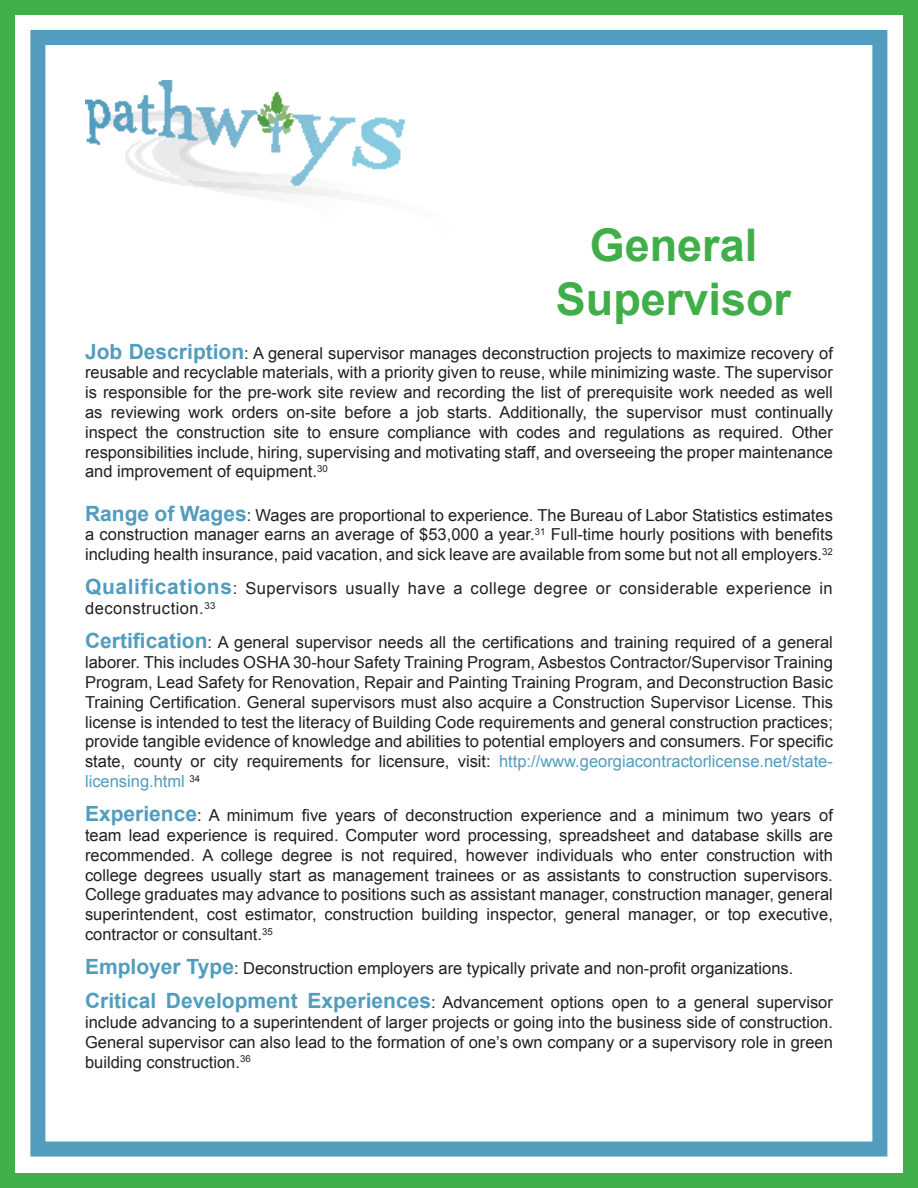
<style>
.page{position:relative;width:918px;height:1188px;background:#fff}
.page>*{position:absolute;margin:0;border:0;box-sizing:border-box;transform-origin:0 0}
.t1{font:700 45px/54px "Arial";color:#40ae49;text-align:center}
.t2{font:16.5px/19.8px "Arial";color:#231f20;text-align:justify}
.t3{font:16.5px/19.8px "Arial";letter-spacing:.03em;color:#231f20}
.s1{font-weight:700;font-size:21px;color:#529cbe}
.s2{color:#529cbe}
</style>
<div class="page">
<div style="left:0;top:0;width:918px;height:1188px;border:15px solid #40ae49"></div>
<div style="left:30px;top:30px;width:857px;height:1127px;border:15px solid #529cbe"></div>
<svg style="left:917px;top:0;width:1px;height:1188px"></svg>
<img style="left:85px;top:80px;width:321px;height:119px">
<h1 class="t1" style="left:556px;top:220px;width:237px">General<br>Supervisor</h1>
<p class="t2" style="left:85px;top:343px;width:749px"><span class="s1">Job Description</span>: A general supervisor manages deconstruction projects to maximize recovery of reusable and recyclable materials, with a priority given to reuse, while minimizing waste. The supervisor is responsible for the pre-work site review and recording the list of prerequisite work needed as well as reviewing work orders on-site before a job starts. Additionally, the supervisor must continually inspect the construction site to ensure compliance with codes and regulations as required. Other responsibilities include, hiring, supervising and motivating staff, and overseeing the proper maintenance and improvement of equipment.<sup>30</sup></p>
<p class="t2" style="left:85px;top:505px;width:749px"><span class="s1">Range of Wages</span>: Wages are proportional to experience. The Bureau of Labor Statistics estimates a construction manager earns an average of $53,000 a year.<sup>31</sup> Full-time hourly positions with benefits including health insurance, paid vacation, and sick leave are available from some but not all employers.<sup>32</sup></p>
<p class="t3" style="left:85px;top:579px;width:749px"><span class="s1">Qualifications</span>: Supervisors usually have a college degree or considerable experience in deconstruction.<sup>33</sup></p>
<p class="t2" style="left:85px;top:633px;width:749px"><span class="s1">Certification</span>: A general supervisor needs all the certifications and training required of a general laborer. This includes OSHA 30-hour Safety Training Program, Asbestos Contractor/Supervisor Training Program, Lead Safety for Renovation, Repair and Painting Training Program, and Deconstruction Basic Training Certification. General supervisors must also acquire a Construction Supervisor License. This license is intended to test the literacy of Building Code requirements and general construction practices; provide tangible evidence of knowledge and abilities to potential employers and consumers. For specific state, county or city requirements for licensure, visit: <span class="s2">http://www.georgiacontractorlicense.net/state&shy;licensing.html</span> <sup>34</sup></p>
<p class="t2" style="left:85px;top:806px;width:749px"><span class="s1">Experience</span>: A minimum five years of deconstruction experience and a minimum two years of team lead experience is required. Computer word processing, spreadsheet and database skills are recommended. A college degree is not required, however individuals who enter construction with college degrees usually start as management trainees or as assistants to construction supervisors.<br>College graduates may advance to positions such as assistant manager, construction manager, general superintendent, cost estimator, construction building inspector, general manager, or top executive, contractor or consultant.<sup>35</sup></p>
<p class="t2" style="left:85px;top:952px;width:749px;line-height:34.2px"><span class="s1">Employer Type</span>: Deconstruction employers are typically private and non-profit organizations.<br><span class="s1">Critical Development Experiences</span>: Advancement options open to a general supervisor</p>
<p class="t2" style="left:85px;top:1013px;width:749px">include advancing to a superintendent of larger projects or going into the business side of construction.<br>General supervisor can also lead to the formation of one’s own company or a supervisory role in green building construction.<sup>36</sup></p>
</div>
